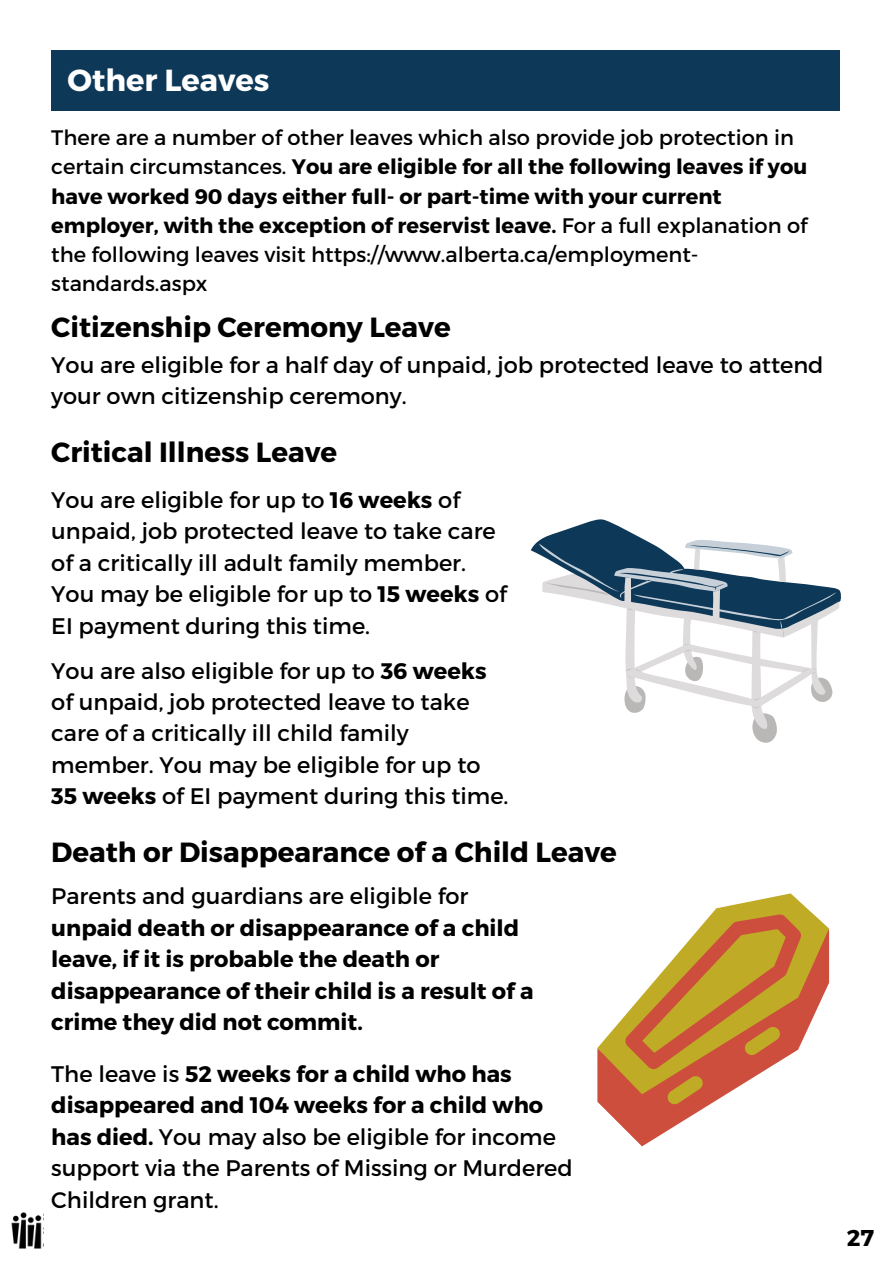
<style>
.page{position:relative;width:893px;height:1264px;background:#fff}
.page>*{position:absolute;margin:0;border:0;box-sizing:border-box;transform-origin:0 0}
.t1{font:700 30.45px "Montserrat";color:#fff}
.t2{font:700 27.75px "Montserrat";color:#000}
.t3{font:700 22.8px "Montserrat";color:#000}
.t4{font:22.5px/31.5px "Montserrat";color:#000}
.t5{font:700 22.5px/31.5px "Montserrat";color:#000}
.t6{font:21px/29.2px "Montserrat";color:#000}
.s1{font-weight:700}
.s2{font-weight:400}
</style>
<div class="page">
<svg style="left:530px;top:519px;width:311px;height:87px"></svg>
<svg style="left:542px;top:549px;width:297px;height:145px"></svg>
<svg style="left:545px;top:583px;width:287px;height:159px"></svg>
<div style="left:51px;top:50px;width:788px;height:61px;background:#0d3858"></div>
<svg style="left:711px;top:893px;width:102px;height:21px;fill:#bfab25"></svg>
<svg style="left:597px;top:914px;width:232px;height:232px"></svg>
<img style="left:11px;top:1212px;width:33px;height:37px">
<p class="t1" style="left:68px;top:61px;width:203px">Other Leaves</p>
<p class="t6" style="left:51px;top:122px;width:757px">There are a number of other leaves which also provide job protection in certain circumstances. <span class="s1">You are eligible for all the following leaves if you have worked 90 days either full- or part-time with your current employer, with the exception of reservist leave.</span> For a full explanation of the following leaves visit https://www.alberta.ca/employment&shy;standards.aspx</p>
<p class="t2" style="left:51px;top:309px;width:401px">Citizenship Ceremony Leave</p>
<p class="t4" style="left:51px;top:347px;width:773px">You are eligible for a half day of unpaid, job protected leave to attend your own citizenship ceremony.</p>
<p class="t2" style="left:51px;top:434px;width:287px">Critical Illness Leave</p>
<p class="t4" style="left:51px;top:482px;width:457px">You are eligible for up to <span class="s1">16 weeks</span> of unpaid, job protected leave to take care of a critically ill adult family member.<br>You may be eligible for up to <span class="s1">15 weeks</span> of EI payment during this time.</p>
<p class="t4" style="left:51px;top:653px;width:458px">You are also eligible for up to <span class="s1">36 weeks </span>of unpaid, job protected leave to take care of a critically ill child family member. You may be eligible for up to <span class="s1">35 weeks</span> of EI payment during this time.</p>
<p class="t2" style="left:51px;top:834px;width:567px">Death or Disappearance of a Child Leave</p>
<p class="t5" style="left:51px;top:879px;width:484px"><span class="s2">Parents and guardians are eligible for </span>unpaid death or disappearance of a child leave, if it is probable the death or disappearance of their child is a result of a crime they did not commit.</p>
<p class="t4" style="left:51px;top:1056px;width:523px">The leave is <span class="s1">52 weeks for a child who has disappeared and 104 weeks for a child who has died.</span> You may also be eligible for income support via the Parents of Missing or Murdered Children grant.</p>
<p class="t3" style="left:846px;top:1223px;width:29px">27</p>
</div>
